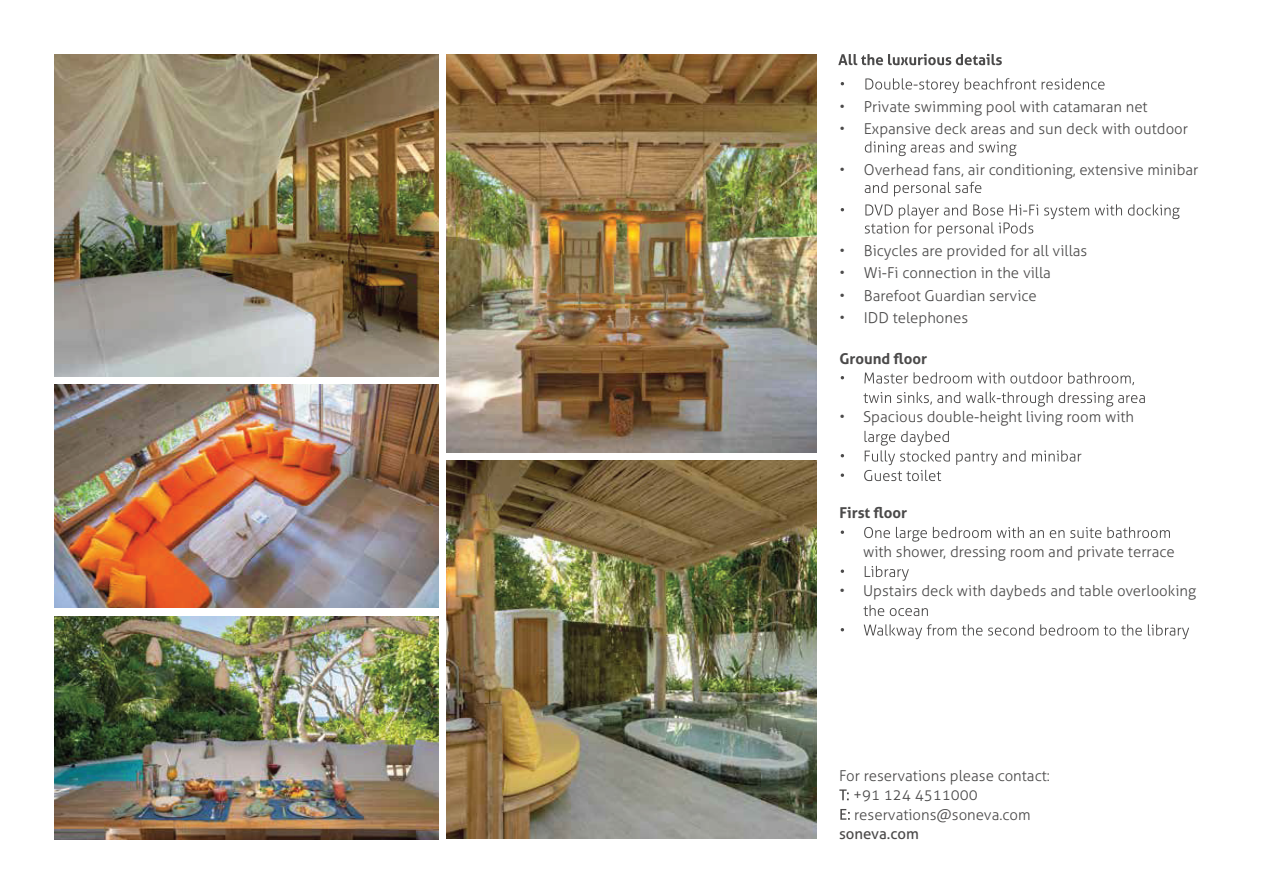
<style>
.page{position:relative;width:1263px;height:893px;background:#fff}
.page>*{position:absolute;margin:0;border:0;box-sizing:border-box;transform-origin:0 0}
.t1{font:300 15px/22.5px "Aller";color:#4b4a4a}
.t2{font:700 15px "Aller";color:#4b4a4a}
.t3{font:15px "Aller";color:#4b4a4a}
</style>
<div class="page">
<svg style="left:838px;top:54px;width:164px;height:11px"></svg>
<img style="left:54px;top:54px;width:384px;height:322px">
<img style="left:446px;top:460px;width:371px;height:379px">
<img style="left:446px;top:54px;width:371px;height:398px">
<img style="left:54px;top:384px;width:384px;height:223px">
<img style="left:54px;top:616px;width:384px;height:223px">
<svg style="left:841px;top:78px;width:263px;height:15px"></svg>
<svg style="left:865px;top:141px;width:151px;height:15px"></svg>
<svg style="left:865px;top:182px;width:116px;height:14px"></svg>
<svg style="left:841px;top:204px;width:339px;height:33px"></svg>
<svg style="left:841px;top:372px;width:293px;height:13px"></svg>
<svg style="left:863px;top:392px;width:282px;height:15px"></svg>
<svg style="left:841px;top:431px;width:240px;height:50px"></svg>
<svg style="left:841px;top:527px;width:329px;height:15px"></svg>
<svg style="left:841px;top:566px;width:68px;height:15px"></svg>
<svg style="left:863px;top:605px;width:65px;height:11px"></svg>
<svg style="left:841px;top:624px;width:348px;height:15px"></svg>
<svg style="left:839px;top:789px;width:10px;height:11px"></svg>
<svg style="left:840px;top:809px;width:10px;height:11px"></svg>
<p class="t1" style="left:839px;top:97px;width:350px">ï Private swimming pool with catamaran net<br>ï Expansive deck areas and sun deck with outdoor</p>
<p class="t1" style="left:839px;top:160px;width:360px">ï Overhead fans, air conditioning, extensive minibar</p>
<p class="t1" style="left:839px;top:241px;width:249px">ï Bicycles are provided for all villas ï Wi-Fi connection in the villa<br>ï Barefoot Guardian service<br>ï IDD telephones</p>
<p class="t2" style="left:839px;top:350px;width:89px">Ground floor</p>
<p class="t1" style="left:839px;top:407px;width:296px">ï Spacious double-height living room with</p>
<p class="t2" style="left:839px;top:504px;width:69px">First floor</p>
<p class="t1" style="left:863px;top:542px;width:313px">with shower, dressing room and private terrace</p>
<p class="t1" style="left:839px;top:581px;width:358px">ï Upstairs deck with daybeds and table overlooking</p>
<p class="t1" style="left:853px;top:766px;width:198px;line-height:19.5px;text-indent:-14px">F : tcatnocesaelpsnoi tavreserro +91 124 4511000<br>@sno i t av reser moc . avenos</p>
<p class="t3" style="left:839px;top:825px;width:81px">moc . avenos</p>
</div>
